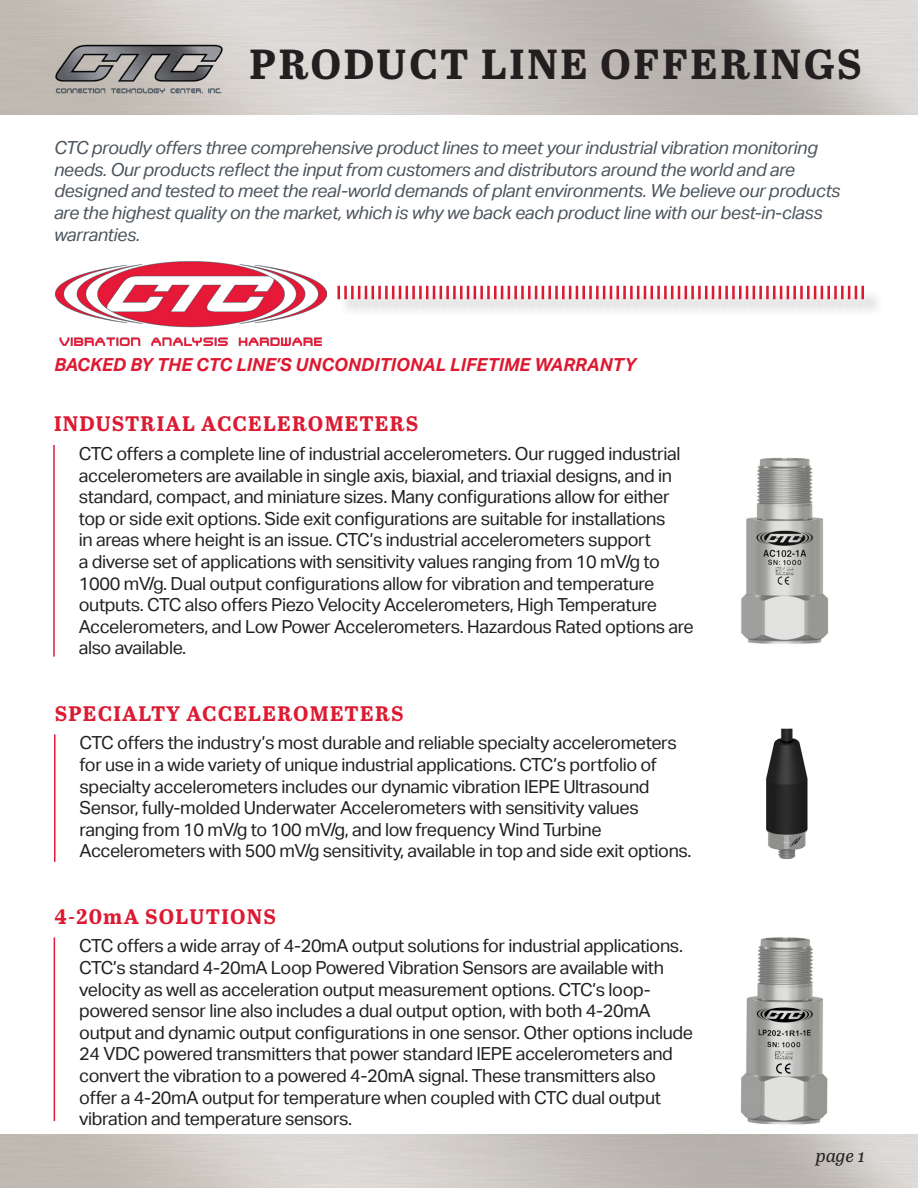
<style>
.page{position:relative;width:918px;height:1188px;background:#fff}
.page>*{position:absolute;margin:0;border:0;box-sizing:border-box;transform-origin:0 0}
.t1{font:700 42px "Abril Text";letter-spacing:.06em;color:#231f20}
.t2{font:700 21px "Abril Text";letter-spacing:.06em;color:#dc1a32}
.t3{font:18px/21.6px "Aktiv Grotesk";letter-spacing:-.02em;color:#231f20}
.t4{font:italic 18px/21.6px "Aktiv Grotesk";letter-spacing:-.02em;color:#4c545c}
.t5{font:italic 700 18px "Aktiv Grotesk";color:#dc1a32}
.t6{font:italic 18px "Abril Text";color:#231f20}
</style>
<div class="page">
<img style="left:54px;top:35px;width:170px;height:65px">
<img style="left:55px;top:261px;width:271px;height:85px">
<div style="left:340px;top:288px;width:542px;height:29px;background:#231f20;opacity:.29"></div>
<svg style="left:338px;top:286px;width:526px;height:13px"></svg>
<hr style="left:53px;top:445px;width:2px;height:212px;background:#dc1a32">
<hr style="left:54px;top:937px;width:1px;height:184px;background:#dc1a32">
<hr style="left:54px;top:734px;width:2px;height:128px;background:#dc1a32">
<img style="left:741px;top:457px;width:88px;height:187px">
<img style="left:766px;top:728px;width:42px;height:131px">
<img style="left:740px;top:937px;width:88px;height:188px">
<p class="t1" style="left:249px;top:33px;width:614px">PRODUCT LINE OFFERINGS</p>
<p class="t4" style="left:54px;top:137px;width:788px">CTC proudly offers three comprehensive product lines to meet your industrial vibration monitoring needs. Our products reflect the input from customers and distributors around the world and are designed and tested to meet the real-world demands of plant environments. We believe our products are the highest quality on the market, which is why we back each product line with our best-in-class warranties.</p>
<p class="t5" style="left:54px;top:355px;width:583px">BACKED BY THE CTC LINE’S UNCONDITIONAL LIFETIME WARRANTY</p>
<p class="t2" style="left:54px;top:408px;width:366px">INDUSTRIAL ACCELEROMETERS</p>
<p class="t3" style="left:79px;top:443px;width:617px">CTC offers a complete line of industrial accelerometers. Our rugged industrial accelerometers are available in single axis, biaxial, and triaxial designs, and in standard, compact, and miniature sizes. Many configurations allow for either top or side exit options. Side exit configurations are suitable for installations<br>in areas where height is an issue. CTC’s industrial accelerometers support<br>a diverse set of applications with sensitivity values ranging from 10 mV/g to 1000 mV/g. Dual output configurations allow for vibration and temperature outputs. CTC also offers Piezo Velocity Accelerometers, High Temperature Accelerometers, and Low Power Accelerometers. Hazardous Rated options are also available.</p>
<p class="t2" style="left:55px;top:698px;width:350px">SPECIALTY ACCELEROMETERS</p>
<p class="t3" style="left:80px;top:732px;width:614px">CTC offers the industry’s most durable and reliable specialty accelerometers for use in a wide variety of unique industrial applications. CTC’s portfolio of specialty accelerometers includes our dynamic vibration IEPE Ultrasound Sensor, fully-molded Underwater Accelerometers with sensitivity values ranging from 10 mV/g to 100 mV/g, and low frequency Wind Turbine Accelerometers with 500 mV/g sensitivity, available in top and side exit options.</p>
<p class="t2" style="left:54px;top:901px;width:223px">4-20mA SOLUTIONS</p>
<p class="t3" style="left:79px;top:935px;width:615px">CTC offers a wide array of 4-20mA output solutions for industrial applications.<br>CTC’s standard 4-20mA Loop Powered Vibration Sensors are available with velocity as well as acceleration output measurement options. CTC’s loop&shy;powered sensor line also includes a dual output option, with both 4-20mA output and dynamic output configurations in one sensor. Other options include 24 VDC powered transmitters that power standard IEPE accelerometers and convert the vibration to a powered 4-20mA signal. These transmitters also offer a 4-20mA output for temperature when coupled with CTC dual output vibration and temperature sensors.</p>
<p class="t6" style="left:816px;top:1142px;width:51px">page 1</p>
</div>
